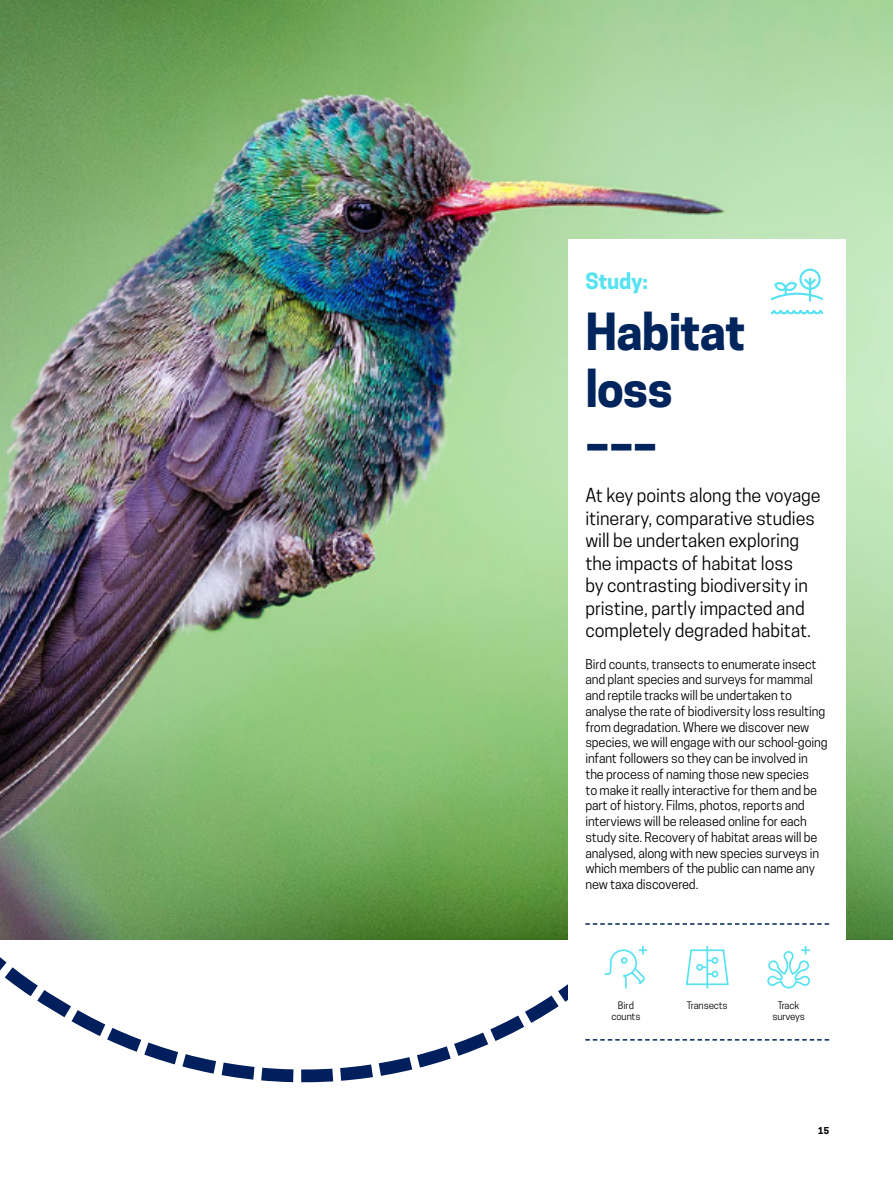
<style>
.page{position:relative;width:893px;height:1178px;background:#fff}
.page>*{position:absolute;margin:0;border:0;box-sizing:border-box;transform-origin:0 0}
.t1{font:700 48px/57px "Cooper Hewitt";letter-spacing:-.02em;color:#00245c}
.t2{font:700 21px "Cooper Hewitt";letter-spacing:-.015em;color:#56e2f1}
.t3{font:18px/22.5px "Cooper Hewitt";letter-spacing:-.005em;color:#000}
.t4{font:12.75px/15.8px "Cooper Hewitt";letter-spacing:-.01em;color:#000}
.t5{font:9.75px/11.7px "Cooper Hewitt";letter-spacing:-.01em;color:#000;text-align:center}
.t6{font:700 9px "Cooper Hewitt";color:#000}
</style>
<div class="page">
<img style="left:0;top:0;width:893px;height:939px">
<svg style="left:0;top:939px;width:568px;height:144px"></svg>
<div style="left:568px;top:239px;width:278px;height:835px;background:#fff"></div>
<svg style="left:585px;top:923px;width:244px;height:2px"></svg>
<svg style="left:585px;top:1039px;width:244px;height:1px"></svg>
<svg style="left:767px;top:946px;width:43px;height:43px"></svg>
<hr style="left:706px;top:946px;width:2px;height:42px;background:#56e2f1">
<svg style="left:686px;top:948px;width:43px;height:38px"></svg>
<svg style="left:604px;top:946px;width:43px;height:43px"></svg>
<div style="left:799px;top:269px;width:22px;height:21px;border:2px solid #56e2f1;border-radius:50%"></div>
<svg style="left:771px;top:276px;width:52px;height:39px"></svg>
<h2 class="t2" style="left:585px;top:268px;width:64px">Study:</h2>
<h1 class="t1" style="left:585px;top:304px;width:162px">Habitat loss –––</h1>
<h3 class="t3" style="left:585px;top:484px;width:237px">At key points along the voyage itinerary, comparative studies will be undertaken exploring the impacts of habitat loss<br>by contrasting biodiversity in pristine, partly impacted and completely degraded habitat.</h3>
<p class="t4" style="left:585px;top:656px;width:244px">Bird counts, transects to enumerate insect and plant species and surveys for mammal and reptile tracks will be undertaken to analyse the rate of biodiversity loss resulting from degradation. Where we discover new species, we will engage with our school-going infant followers so they can be involved in the process of naming those new species<br>to make it really interactive for them and be part of history. Films, photos, reports and interviews will be released online for each study site. Recovery of habitat areas will be analysed, along with new species surveys in which members of the public can name any new taxa discovered.</p>
<p class="t5" style="left:618px;top:999px;width:18px">Bird</p>
<p class="t5" style="left:687px;top:999px;width:42px">Transects</p>
<p class="t5" style="left:611px;top:1011px;width:31px">counts</p>
<p class="t5" style="left:772px;top:999px;width:34px">Track surveys</p>
<p class="t6" style="left:818px;top:1125px;width:12px">15</p>
</div>
